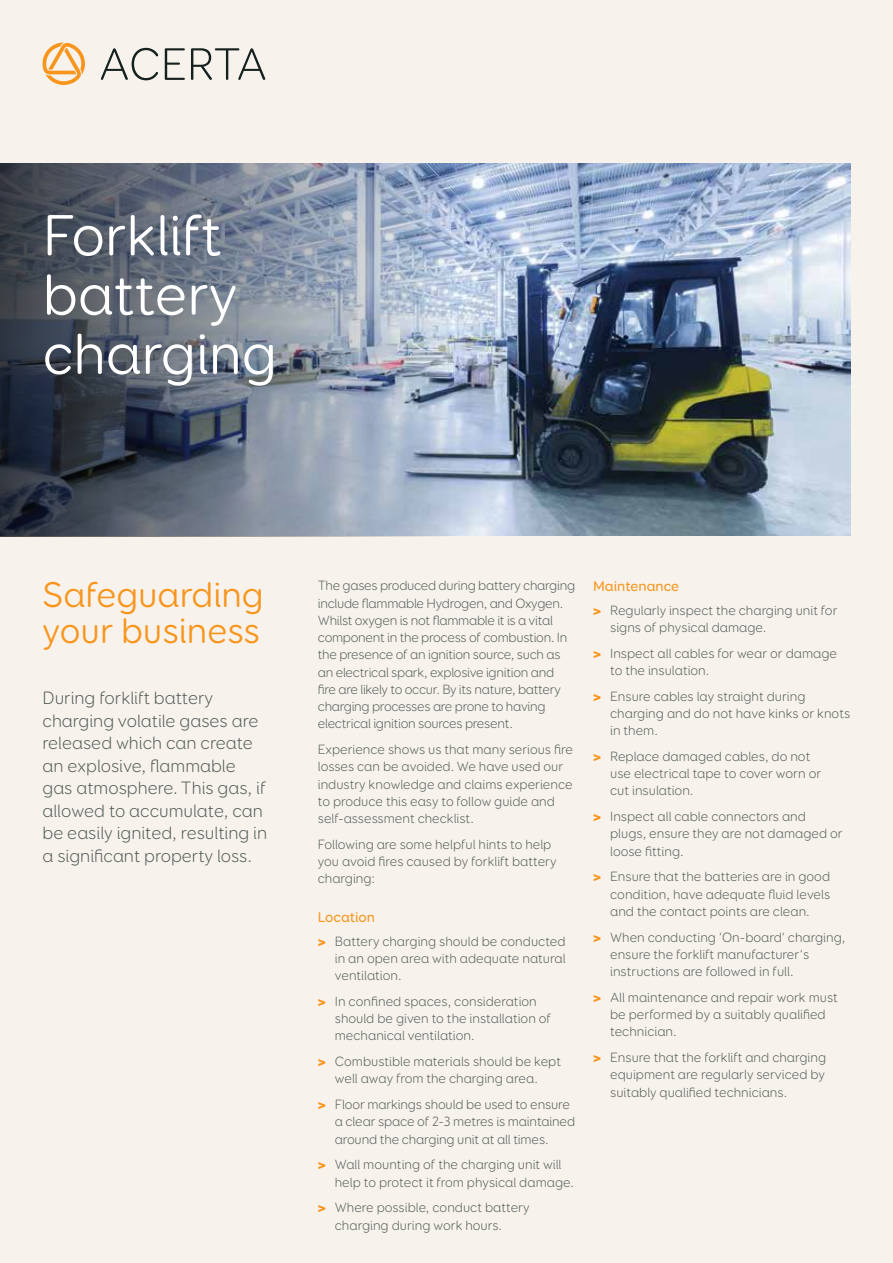
<style>
.page{position:relative;width:893px;height:1263px;background:#f7f3ec}
.page>*{position:absolute;margin:0;border:0;box-sizing:border-box;transform-origin:0 0}
.t1{font:58.5px/59.2px "Booster Next FY";letter-spacing:-.005em;color:#fff}
.t2{font:36px/36px "Booster Next FY";color:#f8951d}
.t3{font:300 18px/22.5px "Booster Next FY";color:#515957}
.t4{font:500 14.25px "Booster Next FY";color:#f8951d}
.t5{font:300 13.5px/17.2px "Booster Next FY";color:#515957}
.t6{font:300 13.5px/17.2px "Booster Next FY";letter-spacing:-.02em;color:#515957}
.s1{font-family:"Helvetica Neue LT Std";font-weight:800;color:#f8951d}
</style>
<div class="page">
<img style="left:782px;top:164px;width:68px;height:372px">
<img style="left:0;top:163px;width:782px;height:373px">
<svg style="left:101px;top:48px;width:164px;height:32px"></svg>
<svg style="left:43px;top:43px;width:42px;height:42px"></svg>
<h1 class="t1" style="left:43px;top:206px;width:236px">Forklift battery charging</h1>
<h2 class="t2" style="left:43px;top:577px;width:223px">Safeguarding your business</h2>
<h3 class="t3" style="left:43px;top:686px;width:226px">During forklift battery charging volatile gases are released which can create an explosive, flammable gas atmosphere. This gas, if allowed to accumulate, can be easily ignited, resulting in a significant property loss.</h3>
<p class="t6" style="left:318px;top:577px;width:259px">The gases produced during battery charging include flammable Hydrogen, and Oxygen.<br>Whilst oxygen is not flammable it is a vital component in the process of combustion. In the presence of an ignition source, such as an electrical spark, explosive ignition and fire are likely to occur. By its nature, battery charging processes are prone to having electrical ignition sources present.</p>
<p class="t5" style="left:318px;top:741px;width:257px">Experience shows us that many serious fire losses can be avoided. We have used our industry knowledge and claims experience to produce this easy to follow guide and self-assessment checklist.</p>
<p class="t5" style="left:318px;top:836px;width:240px">Following are some helpful hints to help you avoid fires caused by forklift battery charging:</p>
<p class="t4" style="left:318px;top:908px;width:59px">Location</p>
<p class="t5" style="left:335px;top:932px;width:232px;text-align:justify;text-indent:-17px"><span class="s1">&gt;</span> Battery charging should be conducted in an open area with adequate natural ventilation.</p>
<p class="t5" style="left:335px;top:992px;width:218px;text-indent:-17px"><span class="s1">&gt;</span> In confined spaces, consideration should be given to the installation of mechanical ventilation.</p>
<p class="t5" style="left:318px;top:1053px;width:245px;text-align:center"><span class="s1">&gt;</span> Combustible materials should be kept well away from the charging area.</p>
<p class="t5" style="left:335px;top:1096px;width:242px;text-indent:-17px"><span class="s1">&gt;</span> Floor markings should be used to ensure a clear space of 2-3 metres is maintained around the charging unit at all times.</p>
<p class="t5" style="left:335px;top:1156px;width:241px;text-indent:-17px"><span class="s1">&gt;</span> Wall mounting of the charging unit will help to protect it from physical damage.</p>
<p class="t5" style="left:335px;top:1199px;width:196px;text-indent:-17px"><span class="s1">&gt;</span> Where possible, conduct battery charging during work hours.</p>
<p class="t4" style="left:593px;top:577px;width:88px">Maintenance</p>
<p class="t5" style="left:610px;top:601px;width:229px;text-indent:-17px"><span class="s1">&gt;</span> Regularly inspect the charging unit for signs of physical damage.</p>
<p class="t5" style="left:610px;top:644px;width:228px;text-indent:-17px"><span class="s1">&gt;</span> Inspect all cables for wear or damage to the insulation.</p>
<p class="t5" style="left:610px;top:687px;width:242px;text-indent:-17px"><span class="s1">&gt;</span> Ensure cables lay straight during charging and do not have kinks or knots in them.</p>
<p class="t5" style="left:610px;top:747px;width:213px;text-indent:-17px"><span class="s1">&gt;</span> Replace damaged cables, do not use electrical tape to cover worn or cut insulation.</p>
<p class="t5" style="left:610px;top:808px;width:234px;text-indent:-17px"><span class="s1">&gt;</span> Inspect all cable connectors and plugs, ensure they are not damaged or loose fitting.</p>
<p class="t5" style="left:610px;top:868px;width:222px;text-align:justify;text-indent:-17px"><span class="s1">&gt;</span> Ensure that the batteries are in good condition, have adequate fluid levels and the contact points are clean.</p>
<p class="t5" style="left:610px;top:928px;width:237px;text-indent:-17px"><span class="s1">&gt;</span> When conducting ‘On-board’ charging, ensure the forklift manufacturer’s instructions are followed in full.</p>
<p class="t5" style="left:610px;top:989px;width:229px;text-indent:-17px"><span class="s1">&gt;</span> All maintenance and repair work must be performed by a suitably qualified technician.</p>
<p class="t5" style="left:610px;top:1049px;width:218px;text-align:justify;text-indent:-17px"><span class="s1">&gt;</span> Ensure that the forklift and charging equipment are regularly serviced by suitably qualified technicians.</p>
</div>
